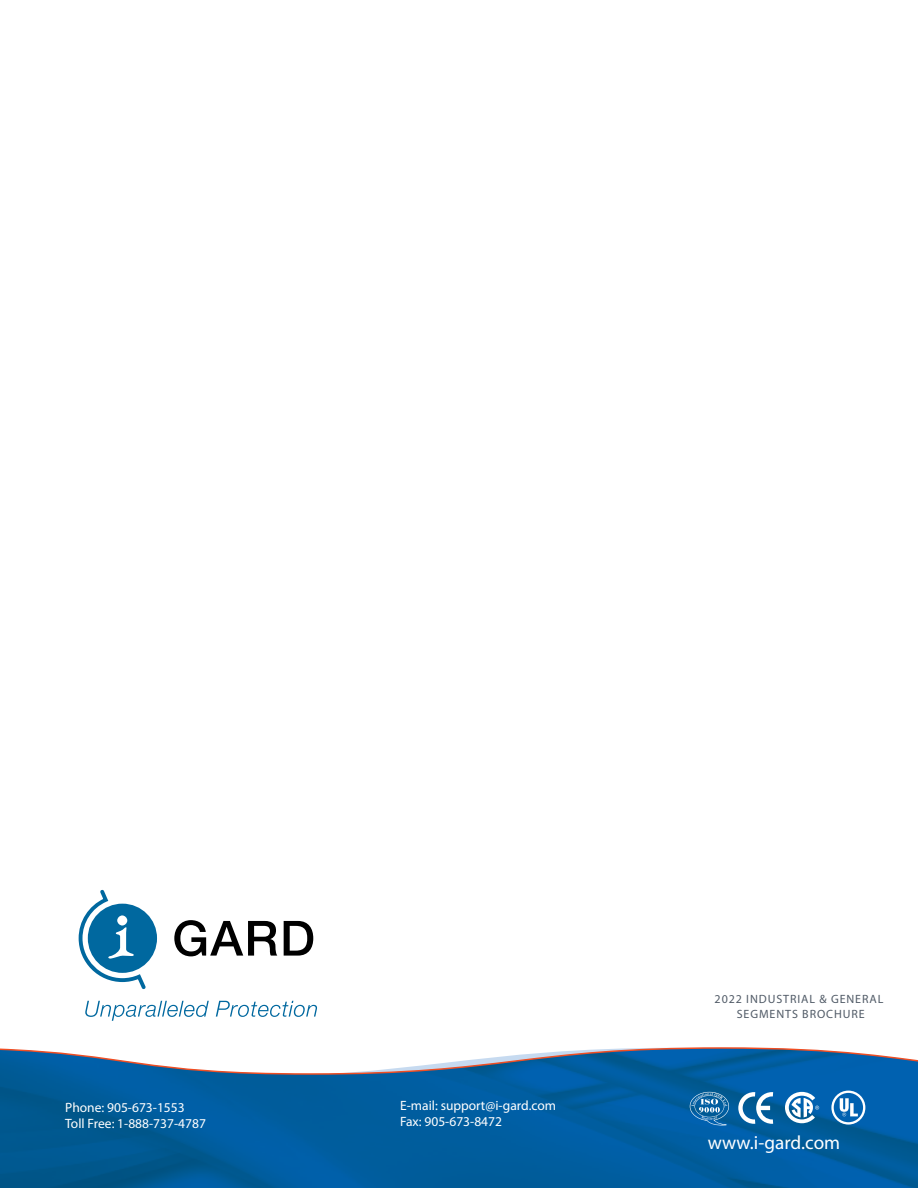
<style>
.page{position:relative;width:918px;height:1188px;background:#fff}
.page>*{position:absolute;margin:0;border:0;box-sizing:border-box;transform-origin:0 0}
.t1{font:19.2px "Myriad Pro";color:#fff}
.t2{font:13.5px/16.2px "Myriad Pro";color:#fff}
.Main_Heading_Red{font:12px "Myriad Pro";letter-spacing:.075em;color:#515b67}
</style>
<div class="page">
<svg style="left:85px;top:1001px;width:232px;height:20px"></svg>
<svg style="left:174px;top:920px;width:103px;height:36px"></svg>
<svg style="left:284px;top:921px;width:29px;height:35px"></svg>
<svg style="left:78px;top:889px;width:79px;height:100px"></svg>
<svg style="left:0;top:1047px;width:918px;height:141px;background:#196aa5"></svg>
<svg style="left:785px;top:1092px;width:34px;height:31px"></svg>
<svg style="left:831px;top:1091px;width:34px;height:34px"></svg>
<svg style="left:738px;top:1092px;width:35px;height:32px"></svg>
<svg style="left:690px;top:1092px;width:39px;height:33px"></svg>
<p class="t2" style="left:65px;top:1099px;width:142px">Phone: 905-673-1553<br>Toll Free: 1-888-737-4787</p>
<p class="t2" style="left:400px;top:1097px;width:158px">E-mail: support@i-gard.com</p>
<p class="t2" style="left:400px;top:1113px;width:103px">Fax: 905-673-8472</p>
<p class="Main_Heading_Red" style="left:715px;top:992px;width:170px">2022 INDUSTRIAL &amp; GENERAL</p>
<p class="Main_Heading_Red" style="left:737px;top:1006px;width:129px">SEGMENTS BROCHURE</p>
<p class="t1" style="left:708px;top:1130px;width:134px">www.i-gard.com</p>
</div>
